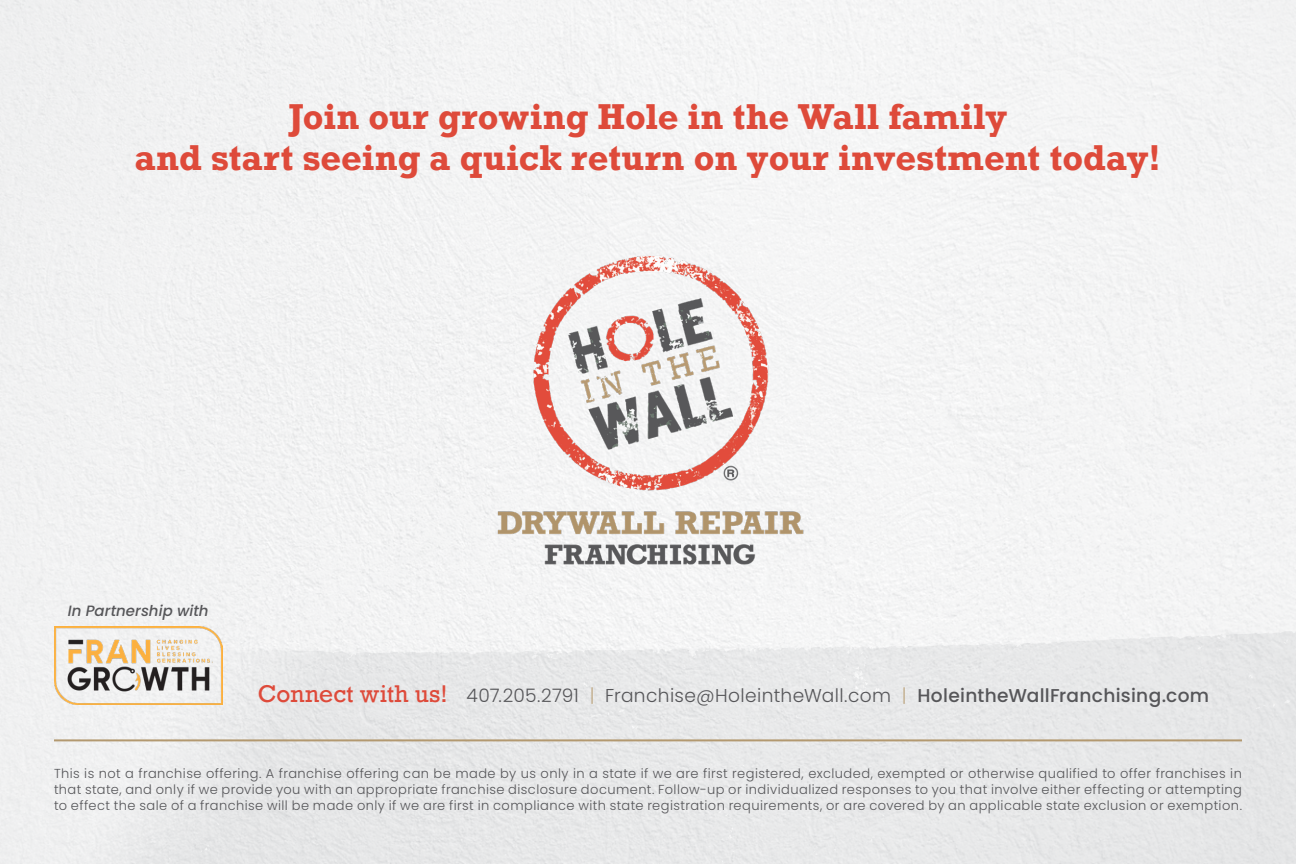
<style>
.page{position:relative;width:1296px;height:864px;background:#fff}
.page>*{position:absolute;margin:0;border:0;box-sizing:border-box;transform-origin:0 0}
.t1{font:700 33.8px/40.6px "Rockwell";color:#de4a3a;text-align:center}
.t2{font:300 18.6px "Poppins";letter-spacing:.02em;color:#565659}
.t3{font:italic 500 15px "Poppins";color:#565659}
.t4{font:300 13px/16px "Poppins";letter-spacing:.035em;color:#565659;text-align:justify}
.s1{font-family:"Rockwell";font-weight:400;font-size:22.8px;color:#de4a3a}
.s2{color:#bfa985}
.s3{font-weight:500}
</style>
<div class="page">
<img style="left:0;top:0;width:1296px;height:864px">
<hr style="left:54px;top:739px;width:1188px;height:2px;background:#b39970">
<img style="left:472px;top:236px;width:352px;height:349px">
<img style="left:54px;top:626px;width:168px;height:78px">
<h1 class="t1" style="left:135px;top:96px;width:1028px">Join our growing Hole in the Wall family<br>and start seeing a quick return on your investment today!</h1>
<p class="t3" style="left:68px;top:602px;width:142px">In Partnership with</p>
<h2 class="t2" style="left:258px;top:685px;width:953px"><span class="s1">Connect with us!</span> 407.205.2791 <span class="s2">|</span> Franchise@HoleintheWall.com <span class="s2">|</span> <span class="s3">HoleintheWallFranchising.com</span></h2>
<p class="t4" style="left:54px;top:766px;width:1190px">This is not a franchise offering. A franchise offering can be made by us only in a state if we are first registered, excluded, exempted or otherwise qualified to offer franchises in that state, and only if we provide you with an appropriate franchise disclosure document. Follow-up or individualized responses to you that involve either effecting or attempting to effect the sale of a franchise will be made only if we are first in compliance with state registration requirements, or are covered by an applicable state exclusion or exemption.</p>
</div>
